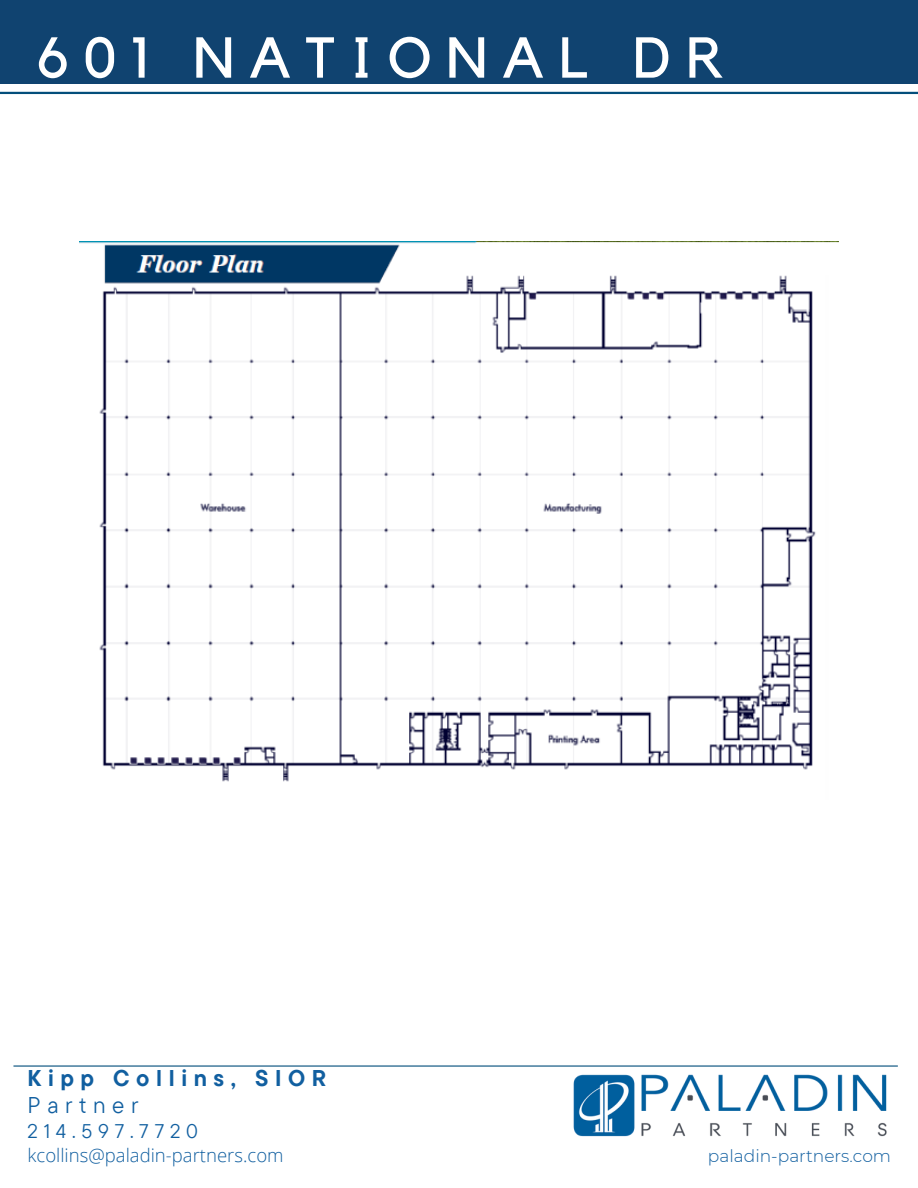
<style>
.page{position:relative;width:918px;height:1188px;background:#fff}
.page>*{position:absolute;margin:0;border:0;box-sizing:border-box;transform-origin:0 0}
.t1{font:57px "Kollektif";letter-spacing:.26em;color:#fff}
.t2{font:700 22.8px "TT Commons Pro";letter-spacing:.29em;color:#115fa0}
.t3{font:22.8px "TT Commons Pro";letter-spacing:.29em;color:#115fa0}
.t4{font:19.65px "TT Commons Pro";letter-spacing:.29em;color:#115fa0}
.t5{font:300 18.6px "Open Sans";color:#115fa0}
.t6{font:300 17.1px "Montserrat";color:#115fa0}
</style>
<div class="page">
<hr style="left:13px;top:1065px;width:885px;height:2px;background:#034e7b">
<img style="left:561px;top:1066px;width:336px;height:71px">
<div style="left:0;top:0;width:918px;height:84px;background:#104370"></div>
<hr style="left:0;top:92px;width:918px;height:2px;background:#034e7b">
<img style="left:79px;top:242px;width:760px;height:540px">
<p class="t1" style="left:36px;top:32px;width:689px">601 NATIONAL DR</p>
<p class="t2" style="left:28px;top:1063px;width:300px">Kipp Collins, SIOR</p>
<p class="t3" style="left:28px;top:1090px;width:112px">Partner</p>
<p class="t4" style="left:28px;top:1118px;width:172px">214.597.7720</p>
<p class="t5" style="left:28px;top:1142px;width:257px">kcollins@paladin-partners.com</p>
<p class="t6" style="left:708px;top:1146px;width:185px">paladin-partners.com</p>
</div>
